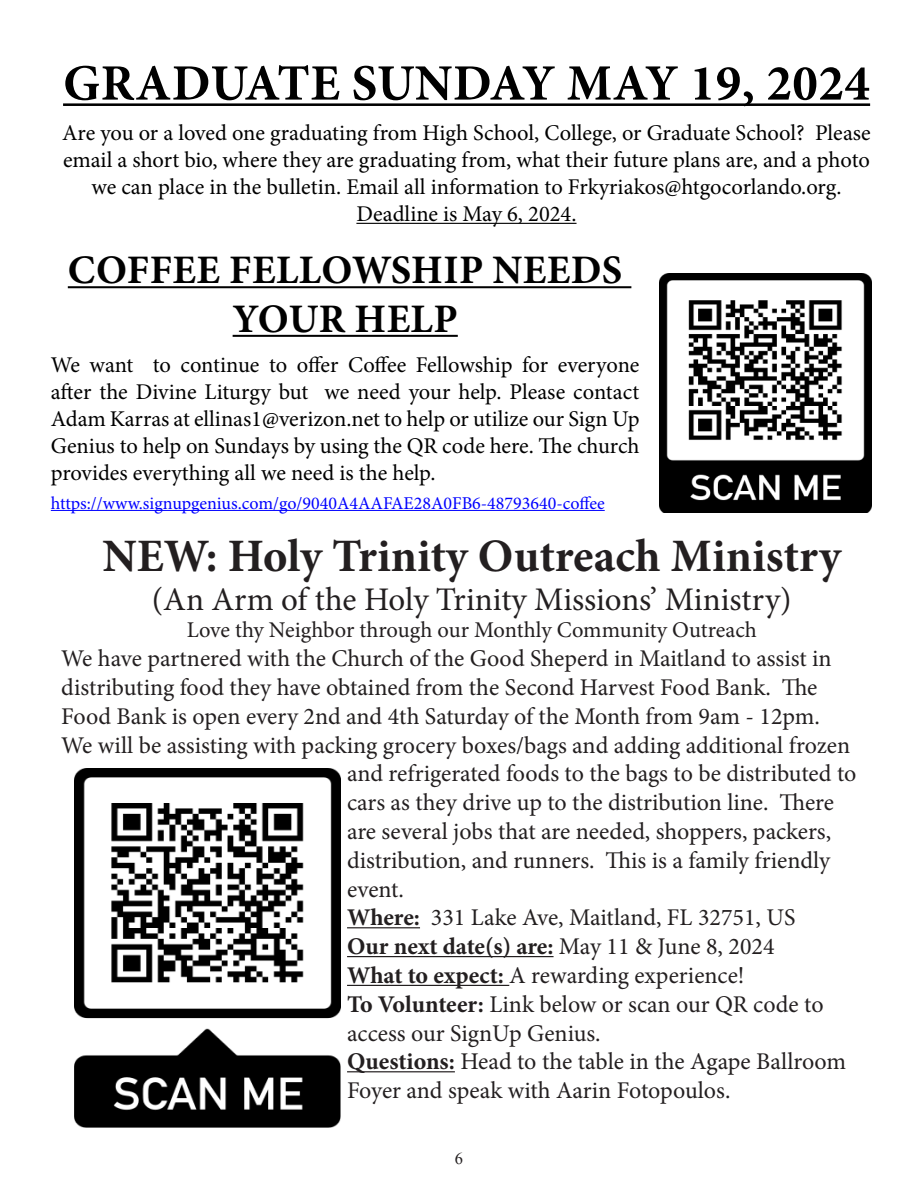
<style>
.page{position:relative;width:918px;height:1188px;background:#fff}
.page>*{position:absolute;margin:0;border:0;box-sizing:border-box;transform-origin:0 0}
.t1{font:700 51px "Minion Pro";letter-spacing:.01em;color:#000}
.t2{font:700 46.5px "Minion Pro";color:#231f20}
.t3{font:700 40.5px/48.6px "Minion Pro";letter-spacing:.01em;color:#000;text-align:center}
.t4{font:33px "Minion Pro";letter-spacing:-.005em;color:#231f20}
.t5{font:24px/28.8px "Minion Pro";color:#231f20}
.t6{font:700 24px "Minion Pro";color:#231f20}
.t7{font:22.5px/27px "Minion Pro";letter-spacing:-.005em;color:#000;text-align:center}
.t8{font:22.5px "Minion Pro";letter-spacing:.005em;color:#231f20}
.t9{font:18px "Minion Pro";color:#00f}
.t10{font:16.5px "Times New Roman";color:#231f20}
.s1{font-weight:700}
.s2{font-weight:400}
</style>
<div class="page">
<hr style="left:63px;top:103px;width:807px;height:3px;background:#000">
<hr style="left:356px;top:223px;width:221px;height:1px;background:#000">
<hr style="left:68px;top:286px;width:563px;height:2px;background:#000">
<hr style="left:233px;top:335px;width:225px;height:2px;background:#000">
<hr style="left:51px;top:510px;width:554px;height:1px;background:#00f">
<img style="left:660px;top:273px;width:211px;height:240px">
<hr style="left:347px;top:927px;width:73px;height:1px;background:#231f20">
<hr style="left:347px;top:956px;width:207px;height:1px;background:#231f20">
<hr style="left:347px;top:985px;width:162px;height:1px;background:#231f20">
<hr style="left:347px;top:1071px;width:108px;height:1px;background:#231f20">
<img style="left:75px;top:768px;width:265px;height:360px">
<p class="t1" style="left:63px;top:47px;width:808px">GRADUATE SUNDAY MAY 19, 2024</p>
<p class="t7" style="left:62px;top:120px;width:810px">Are you or a loved one graduating from High School, College, or Graduate School? Please email a short bio, where they are graduating from, what their future plans are, and a photo we can place in the bulletin. Email all information to Frkyriakos@htgocorlando.org.<br>Deadline is May 6, 2024.</p>
<p class="t3" style="left:68px;top:245px;width:556px">COFFEE FELLOWSHIP NEEDS<br>YOUR HELP</p>
<p class="t7" style="left:51px;top:352px;width:590px;text-align:justify">We want to continue to offer Coffee Fellowship for everyone after the Divine Liturgy but we need your help. Please contact Adam Karras at ellinas1@verizon.net to help or utilize our Sign Up Genius to help on Sundays by using the QR code here. The church provides everything all we need is the help.</p>
<p class="t9" style="left:51px;top:491px;width:555px">https://www.signupgenius.com/go/9040A4AAFAE28A0FB6-48793640-coffee</p>
<p class="t2" style="left:102px;top:523px;width:740px">NEW: Holy Trinity Outreach Ministry</p>
<p class="t4" style="left:152px;top:578px;width:641px">(An Arm of the Holy Trinity Missions’ Ministry)</p>
<p class="t8" style="left:187px;top:615px;width:572px">Love thy Neighbor through our Monthly Community Outreach</p>
<p class="t5" style="left:61px;top:644px;width:772px">We have partnered with the Church of the Good Sheperd in Maitland to assist in</p>
<p class="t5" style="left:61px;top:673px;width:758px">distributing food they have obtained from the Second Harvest Food Bank. The</p>
<p class="t5" style="left:61px;top:702px;width:760px">Food Bank is open every 2nd and 4th Saturday of the Month from 9am - 12pm.</p>
<p class="t5" style="left:61px;top:731px;width:790px">We will be assisting with packing grocery boxes/bags and adding additional frozen</p>
<p class="t5" style="left:347px;top:759px;width:511px">and refrigerated foods to the bags to be distributed to</p>
<p class="t5" style="left:347px;top:788px;width:488px">cars as they drive up to the distribution line. There</p>
<p class="t5" style="left:347px;top:817px;width:486px">are several jobs that are needed, shoppers, packers,</p>
<p class="t5" style="left:347px;top:846px;width:485px">distribution, and runners. This is a family friendly</p>
<p class="t5" style="left:347px;top:875px;width:58px">event.</p>
<p class="t5" style="left:347px;top:903px;width:450px"><span class="s1">Where:</span> 331 Lake Ave, Maitland, FL 32751, US</p>
<p class="t6" style="left:347px;top:930px;width:429px">Our next date(s) are: <span class="s2">May 11 &amp; June 8, 2024</span></p>
<p class="t5" style="left:347px;top:961px;width:399px"><span class="s1">What to expect:</span> A rewarding experience!</p>
<p class="t5" style="left:347px;top:990px;width:478px"><span class="s1">To Volunteer:</span> Link below or scan our QR code to access our SignUp Genius.</p>
<p class="t5" style="left:347px;top:1047px;width:501px"><span class="s1">Questions:</span> Head to the table in the Agape Ballroom<br>Foyer and speak with Aarin Fotopoulos.</p>
<p class="t10" style="left:455px;top:1147px;width:10px">6</p>
</div>
